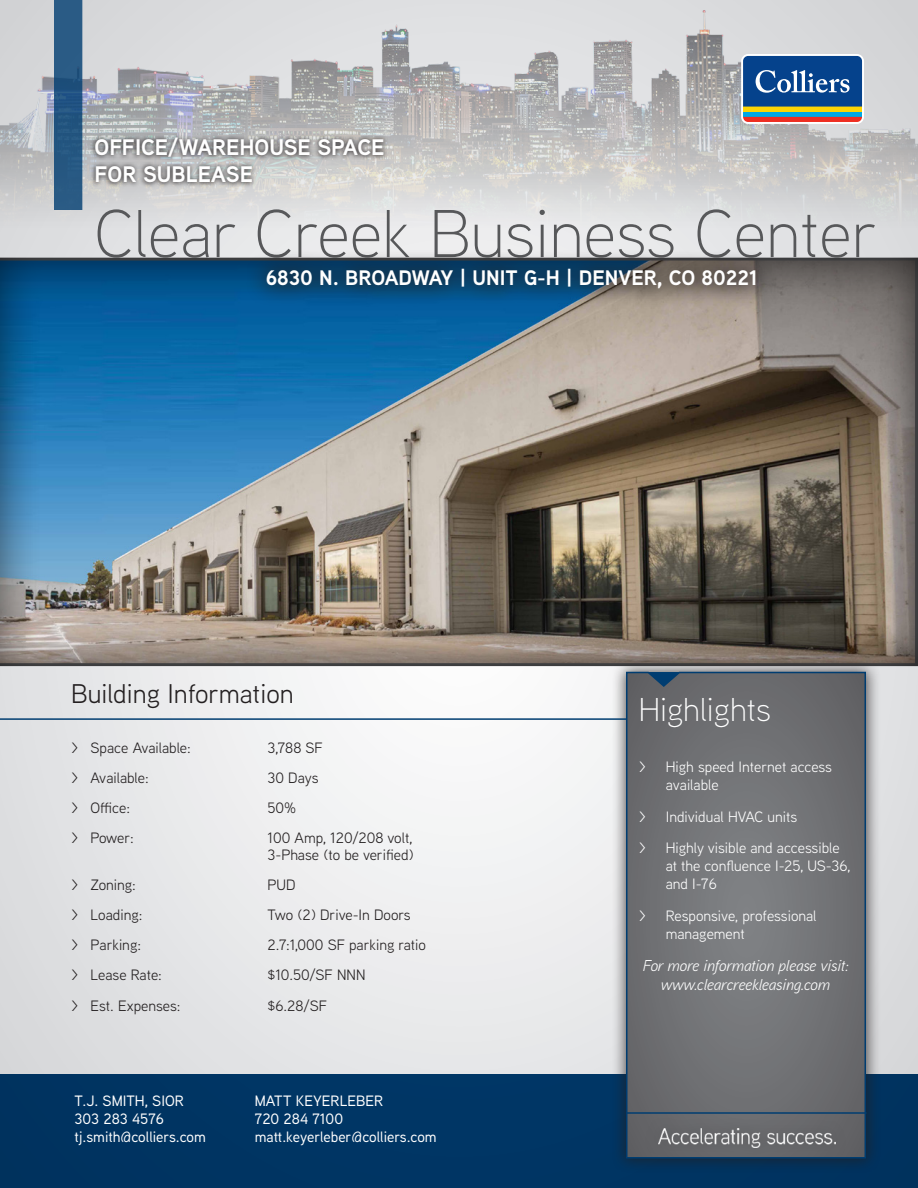
<style>
.page{position:relative;width:918px;height:1188px;background:#fff}
.page>*{position:absolute;margin:0;border:0;box-sizing:border-box;transform-origin:0 0}
.Property_Headline{font:300 67.5px "Aaux Next";color:#57585a}
.t1{font:300 33px "Aaux Next";color:#fff}
.subheads{font:27px "Aaux Next";color:#231f20}
.for_sale{font:700 22.5px "Aaux Next";color:#fff}
.for_sale-2{font:700 21px "Aaux Next";color:#fff}
.grey_bullets{font:italic 15.75px/18.9px "Aaux Next";color:#fff;text-align:center}
.t2{font:15px/16.5px "Aaux Next";color:#231f20}
.t3{font:15px/18px "Aaux Next";color:#fff}
.t4{font:500 15px "Aaux Next";color:#fff}
</style>
<div class="page">
<svg style="left:0;top:667px;width:918px;height:408px"></svg>
<div style="left:0;top:1075px;width:918px;height:113px;background:#003563"></div>
<img style="left:0;top:0;width:918px;height:257px">
<div style="left:0;top:257px;width:918px;height:410px;background:#231f20;opacity:.75"></div>
<div style="left:245px;top:248px;width:532px;height:61px;background:#231f20;opacity:.75"></div>
<svg style="left:54px;top:0;width:28px;height:210px"></svg>
<div style="left:611px;top:657px;width:270px;height:517px;background:#231f20;opacity:.75"></div>
<svg style="left:625px;top:671px;width:242px;height:488px"></svg>
<div style="left:645px;top:1115px;width:204px;height:47px;background:#57585a;opacity:.94"></div>
<img style="left:658px;top:1129px;width:178px;height:18px">
<hr style="left:627px;top:1112px;width:240px;height:2px;background:#003d71">
<div style="left:90px;top:132px;width:299px;height:56px;background:#231f20;opacity:.75"></div>
<hr style="left:0;top:718px;width:627px;height:2px;background:#003d71">
<div style="left:741px;top:54px;width:123px;height:70px;background:#fff;border-radius:7px"></div>
<div style="left:743px;top:112px;width:119px;height:5px;background:#00a8e4"></div>
<div style="left:743px;top:107px;width:119px;height:5px;background:#fed503"></div>
<svg style="left:743px;top:117px;width:119px;height:5px"></svg>
<svg style="left:743px;top:56px;width:119px;height:51px"></svg>
<p class="for_sale" style="left:95px;top:131px;width:291px">OFFICE/WAREHOUSE SPACE</p>
<p class="for_sale" style="left:95px;top:158px;width:160px">FOR SUBLEASE</p>
<p class="Property_Headline" style="left:95px;top:189px;width:784px">Clear Creek Business Center</p>
<p class="for_sale-2" style="left:266px;top:263px;width:493px">6830 N. BROADWAY | UNIT G-H | DENVER, CO 80221</p>
<p class="subheads" style="left:71px;top:675px;width:224px">Building Information</p>
<p class="t2" style="left:71px;top:739px;width:121px">&gt; Space Available:</p>
<p class="t2" style="left:268px;top:739px;width:57px">3,788 SF</p>
<p class="t2" style="left:71px;top:769px;width:79px">&gt; Available:</p>
<p class="t2" style="left:268px;top:769px;width:53px">30 Days</p>
<p class="t2" style="left:71px;top:799px;width:61px">&gt; Office:</p>
<p class="t2" style="left:268px;top:799px;width:30px">50%</p>
<p class="t2" style="left:71px;top:829px;width:64px">&gt; Power:</p>
<p class="t2" style="left:268px;top:829px;width:148px">100 Amp, 120/208 volt,<br>3-Phase (to be verified)</p>
<p class="t2" style="left:71px;top:876px;width:66px">&gt; Zoning:</p>
<p class="t2" style="left:268px;top:876px;width:30px">PUD</p>
<p class="t2" style="left:71px;top:906px;width:73px">&gt; Loading:</p>
<p class="t2" style="left:268px;top:906px;width:145px">Two (2) Drive-In Doors</p>
<p class="t2" style="left:71px;top:936px;width:71px">&gt; Parking:</p>
<p class="t2" style="left:268px;top:936px;width:160px">2.7:1,000 SF parking ratio</p>
<p class="t2" style="left:71px;top:966px;width:92px">&gt; Lease Rate:</p>
<p class="t2" style="left:268px;top:966px;width:99px">$10.50/SF NNN</p>
<p class="t2" style="left:71px;top:997px;width:111px">&gt; Est. Expenses:</p>
<p class="t2" style="left:268px;top:997px;width:61px">$6.28/SF</p>
<p class="t4" style="left:75px;top:1091px;width:111px">T.J. SMITH, SIOR</p>
<p class="t4" style="left:75px;top:1109px;width:91px">303 283 4576</p>
<p class="t4" style="left:75px;top:1127px;width:133px">tj.smith@colliers.com</p>
<p class="t4" style="left:255px;top:1090px;width:130px">MATT KEYERLEBER</p>
<p class="t4" style="left:255px;top:1108px;width:90px">720 284 7100</p>
<p class="t4" style="left:255px;top:1126px;width:183px">matt.keyerleber@colliers.com</p>
<p class="t1" style="left:639px;top:687px;width:134px">Highlights</p>
<p class="t3" style="left:666px;top:758px;width:168px;text-indent:-27px">&gt; High speed Internet access available</p>
<p class="t3" style="left:639px;top:807px;width:160px">&gt; Individual HVAC units</p>
<p class="t3" style="left:666px;top:839px;width:186px;text-indent:-27px">&gt; Highly visible and accessible at the confluence I-25, US-36, and I-76</p>
<p class="t3" style="left:666px;top:906px;width:152px;text-indent:-27px">&gt; Responsive, professional management</p>
<p class="grey_bullets" style="left:643px;top:956px;width:207px">For more information please visit: www.clearcreekleasing.com</p>
</div>
